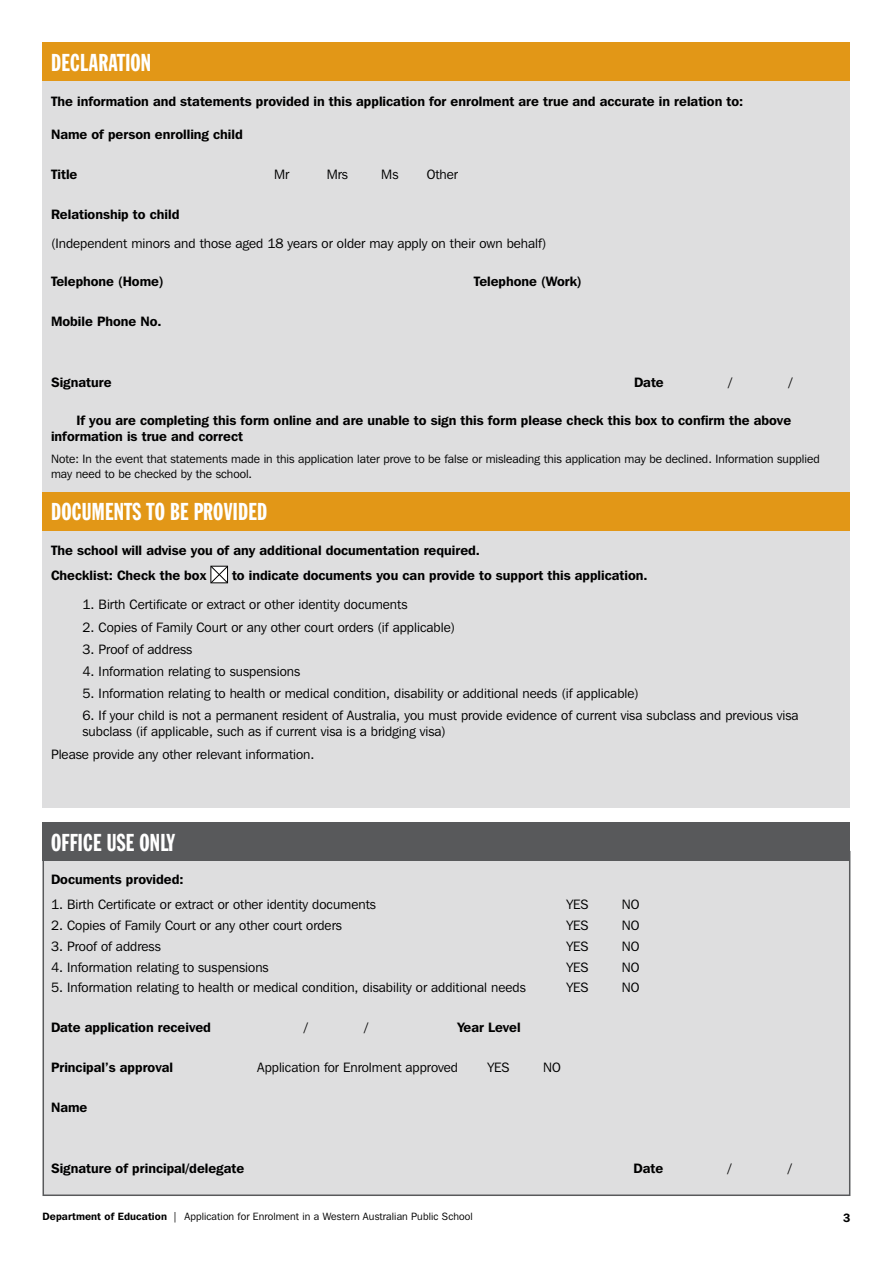
<style>
.page{position:relative;width:893px;height:1263px;background:#fff}
.page>*{position:absolute;margin:0;border:0;box-sizing:border-box;transform-origin:0 0}
.BC{font:24px "Franklin Gothic Extra Cond";letter-spacing:.01em;color:#fff}
.Body{font:13.5px/16.5px "Franklin Gothic IT Cby BT";color:#000}
.Body-2{font:600 13.5px/16.5px "Franklin Gothic IT Cby BT";color:#000}
.Body-3{font:12px/15px "Franklin Gothic IT Cby BT";color:#000}
.t1{font:600 12px "Franklin Gothic IT Cby BT";color:#000}
.t2{font:10.5px "Franklin Gothic IT Cby BT";letter-spacing:.01em;color:#000}
.s1{font-weight:600}
</style>
<div class="page">
<div style="left:43px;top:75px;width:807px;height:423px;background:#dededf"></div>
<div style="left:43px;top:43px;width:807px;height:38px;background:#e29717"></div>
<div style="left:43px;top:506px;width:807px;height:302px;background:#dededf"></div>
<svg style="left:210px;top:566px;width:18px;height:17px"></svg>
<div style="left:43px;top:492px;width:807px;height:38px;background:#e29717"></div>
<div style="left:43px;top:851px;width:807px;height:345px;background:#dededf;border:2px solid #58595b"></div>
<div style="left:43px;top:823px;width:807px;height:38px;background:#58595b"></div>
<p class="BC" style="left:51px;top:49px;width:102px">DECLARATION</p>
<p class="Body-2" style="left:51px;top:93px;width:694px">The information and statements provided in this application for enrolment are true and accurate in relation to:</p>
<p class="Body-2" style="left:51px;top:126px;width:193px">Name of person enrolling child</p>
<p class="Body-2" style="left:51px;top:166px;width:28px">Title</p>
<p class="Body" style="left:274px;top:166px;width:17px">Mr</p>
<p class="Body" style="left:327px;top:166px;width:23px">Mrs</p>
<p class="Body" style="left:381px;top:166px;width:19px">Ms</p>
<p class="Body" style="left:427px;top:166px;width:33px">Other</p>
<p class="Body-2" style="left:51px;top:206px;width:130px">Relationship to child</p>
<p class="Body" style="left:51px;top:235px;width:497px">(Independent minors and those aged 18 years or older may apply on their own behalf)</p>
<p class="Body-2" style="left:51px;top:273px;width:114px">Telephone (Home)</p>
<p class="Body-2" style="left:474px;top:273px;width:109px">Telephone (Work)</p>
<p class="Body-2" style="left:51px;top:313px;width:112px">Mobile Phone No.</p>
<p class="Body-2" style="left:51px;top:374px;width:62px">Signature</p>
<p class="Body-2" style="left:634px;top:374px;width:31px">Date</p>
<p class="Body" style="left:728px;top:374px;width:5px">/</p>
<p class="Body" style="left:789px;top:374px;width:5px">/</p>
<p class="Body-2" style="left:51px;top:412px;width:742px;text-indent:25px">If you are completing this form online and are unable to sign this form please check this box to confirm the above information is true and correct</p>
<p class="Body-3" style="left:51px;top:451px;width:770px">Note: In the event that statements made in this application later prove to be false or misleading this application may be declined. Information supplied may need to be checked by the school.</p>
<p class="BC" style="left:51px;top:499px;width:218px">DOCUMENTS TO BE PROVIDED</p>
<p class="Body-2" style="left:51px;top:542px;width:430px">The school will advise you of any additional documentation required.</p>
<p class="Body-2" style="left:51px;top:567px;width:157px">Checklist: Check the box</p>
<p class="Body-2" style="left:232px;top:567px;width:417px">to indicate documents you can provide to support this application.</p>
<p class="Body" style="left:83px;top:596px;width:326px">1. Birth Certificate or extract or other identity documents</p>
<p class="Body" style="left:83px;top:618px;width:374px">2. Copies of Family Court or any other court orders (if applicable)</p>
<p class="Body" style="left:83px;top:640px;width:111px">3. Proof of address</p>
<p class="Body" style="left:83px;top:662px;width:219px">4. Information relating to suspensions</p>
<p class="Body" style="left:83px;top:684px;width:558px">5. Information relating to health or medical condition, disability or additional needs (if applicable)</p>
<p class="Body" style="left:83px;top:706px;width:718px">6. If your child is not a permanent resident of Australia, you must provide evidence of current visa subclass and previous visa subclass (if applicable, such as if current visa is a bridging visa)</p>
<p class="Body" style="left:51px;top:746px;width:265px">Please provide any other relevant information.</p>
<p class="BC" style="left:51px;top:829px;width:125px">OFFICE USE ONLY</p>
<p class="Body-2" style="left:51px;top:871px;width:134px">Documents provided:</p>
<p class="Body" style="left:51px;top:896px;width:326px">1. Birth Certificate or extract or other identity documents</p>
<p class="Body" style="left:566px;top:896px;width:24px">YES</p>
<p class="Body" style="left:622px;top:896px;width:19px">NO</p>
<p class="Body" style="left:51px;top:917px;width:292px">2. Copies of Family Court or any other court orders</p>
<p class="Body" style="left:566px;top:917px;width:24px">YES</p>
<p class="Body" style="left:622px;top:917px;width:19px">NO</p>
<p class="Body" style="left:51px;top:938px;width:111px">3. Proof of address</p>
<p class="Body" style="left:566px;top:938px;width:24px">YES</p>
<p class="Body" style="left:622px;top:938px;width:19px">NO</p>
<p class="Body" style="left:51px;top:958px;width:219px">4. Information relating to suspensions</p>
<p class="Body" style="left:566px;top:958px;width:24px">YES</p>
<p class="Body" style="left:622px;top:958px;width:19px">NO</p>
<p class="Body" style="left:51px;top:979px;width:476px">5. Information relating to health or medical condition, disability or additional needs</p>
<p class="Body" style="left:566px;top:979px;width:24px">YES</p>
<p class="Body" style="left:622px;top:979px;width:19px">NO</p>
<p class="Body-2" style="left:51px;top:1019px;width:161px">Date application received</p>
<p class="Body" style="left:304px;top:1019px;width:5px">/</p>
<p class="Body" style="left:364px;top:1019px;width:5px">/</p>
<p class="Body-2" style="left:458px;top:1019px;width:65px">Year Level</p>
<p class="Body-2" style="left:51px;top:1059px;width:124px">Principal’s approval</p>
<p class="Body" style="left:257px;top:1059px;width:202px">Application for Enrolment approved</p>
<p class="Body" style="left:487px;top:1059px;width:24px">YES</p>
<p class="Body" style="left:543px;top:1059px;width:19px">NO</p>
<p class="Body-2" style="left:51px;top:1099px;width:38px">Name</p>
<p class="Body-2" style="left:51px;top:1159px;width:195px">Signature of principal/delegate</p>
<p class="Body-2" style="left:634px;top:1159px;width:31px">Date</p>
<p class="Body" style="left:728px;top:1159px;width:5px">/</p>
<p class="Body" style="left:788px;top:1159px;width:5px">/</p>
<p class="t2" style="left:43px;top:1210px;width:432px"><span class="s1">Department of Education</span> | Application for Enrolment in a Western Australian Public School</p>
<p class="t1" style="left:843px;top:1210px;width:9px">3</p>
</div>
